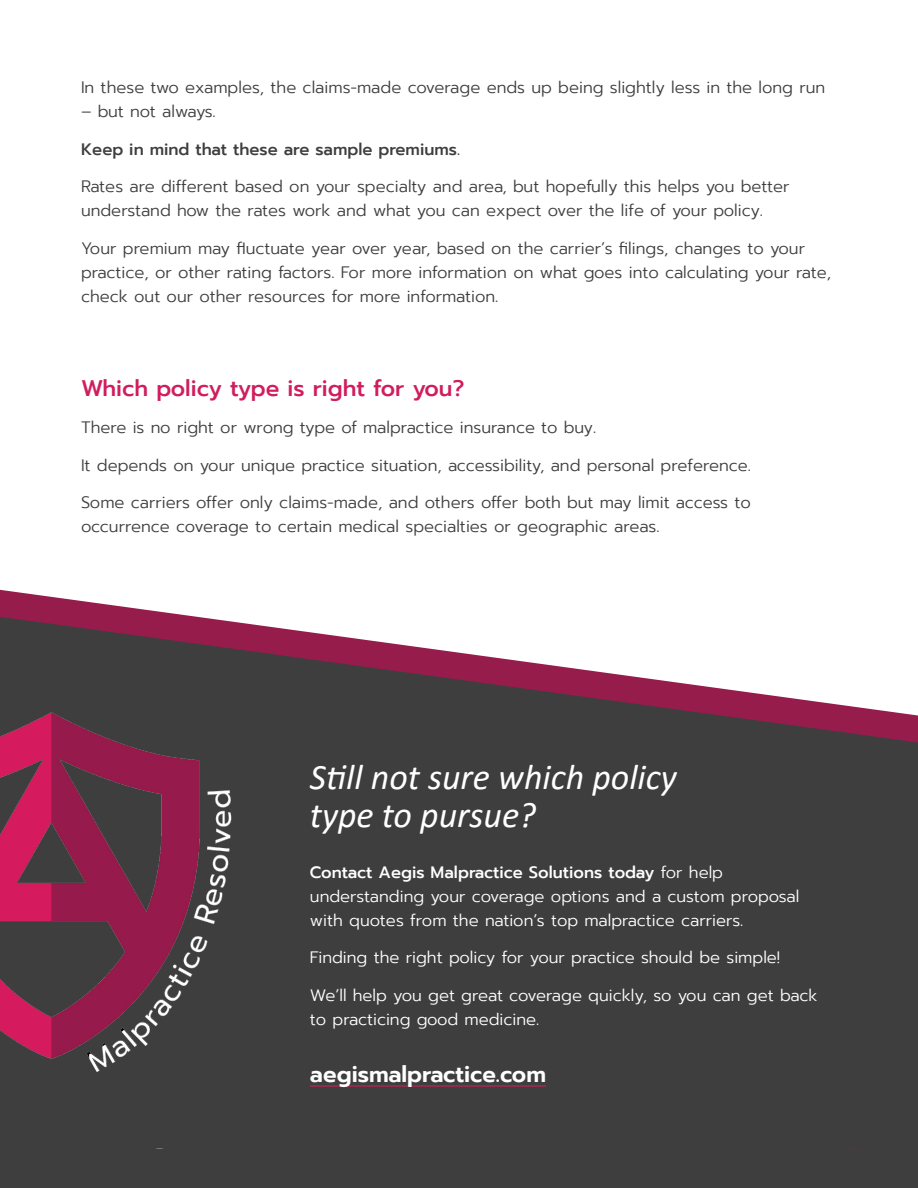
<style>
.page{position:relative;width:918px;height:1188px;background:#fff}
.page>*{position:absolute;margin:0;border:0;box-sizing:border-box;transform-origin:0 0}
.Subhead_Paragraph_St{font:italic 36px/37.5px "Calibri";color:#fff}
.Subhead_Paragraph_St-2{font:500 22.5px "Prompt";color:#d11c5e}
.Body{font:600 22.5px "Prompt";color:#fff}
.Body-2{font:300 16.5px/24px "Prompt";color:#3f3e3f}
.Body-3{font:300 16.5px/24px "Prompt";color:#fff}
.Body-4{font:500 16.5px "Prompt";color:#3f3e3f}
.s1{font-weight:500}
</style>
<div class="page">
<div style="left:0;top:1148px;width:918px;height:40px;background:#3f3e3f"></div>
<img style="left:52px;top:1148px;width:152px;height:2px">
<svg style="left:0;top:590px;width:198px;height:27px"></svg>
<svg style="left:0;top:617px;width:918px;height:531px;background:#554d51"></svg>
<hr style="left:310px;top:1085px;width:236px;height:2px;background:#d11c5e">
<img style="left:0;top:711px;width:247px;height:375px">
<img style="left:89px;top:776px;width:158px;height:303px">
<p class="Body-2" style="left:81px;top:76px;width:746px">In these two examples, the claims-made coverage ends up being slightly less in the long run</p>
<p class="Body-2" style="left:81px;top:100px;width:136px">– but not always.</p>
<p class="Body-4" style="left:81px;top:137px;width:381px">Keep in mind that these are sample premiums.</p>
<p class="Body-2" style="left:81px;top:175px;width:710px">Rates are different based on your specialty and area, but hopefully this helps you better understand how the rates work and what you can expect over the life of your policy.</p>
<p class="Body-2" style="left:81px;top:236px;width:752px">Your premium may fluctuate year over year, based on the carrier’s filings, changes to your practice, or other rating factors. For more information on what goes into calculating your rate, check out our other resources for more information.</p>
<p class="Subhead_Paragraph_St-2" style="left:81px;top:372px;width:385px">Which policy type is right for you?</p>
<p class="Body-2" style="left:81px;top:415px;width:517px">There is no right or wrong type of malpractice insurance to buy.</p>
<p class="Body-2" style="left:81px;top:453px;width:672px">It depends on your unique practice situation, accessibility, and personal preference.</p>
<p class="Body-2" style="left:81px;top:490px;width:671px">Some carriers offer only claims-made, and others offer both but may limit access to occurrence coverage to certain medical specialties or geographic areas.</p>
<p class="Subhead_Paragraph_St" style="left:310px;top:757px;width:368px">Still not sure which policy type to pursue?</p>
<p class="Body-3" style="left:310px;top:860px;width:491px"><span class="s1">Contact Aegis Malpractice Solutions today</span> for help understanding your coverage options and a custom proposal with quotes from the nation’s top malpractice carriers.</p>
<p class="Body-3" style="left:310px;top:946px;width:472px">Finding the right policy for your practice should be simple!</p>
<p class="Body-3" style="left:310px;top:983px;width:509px">We’ll help you get great coverage quickly, so you can get back to practicing good medicine.</p>
<p class="Body" style="left:310px;top:1057px;width:238px">aegismalpractice.com</p>
</div>
